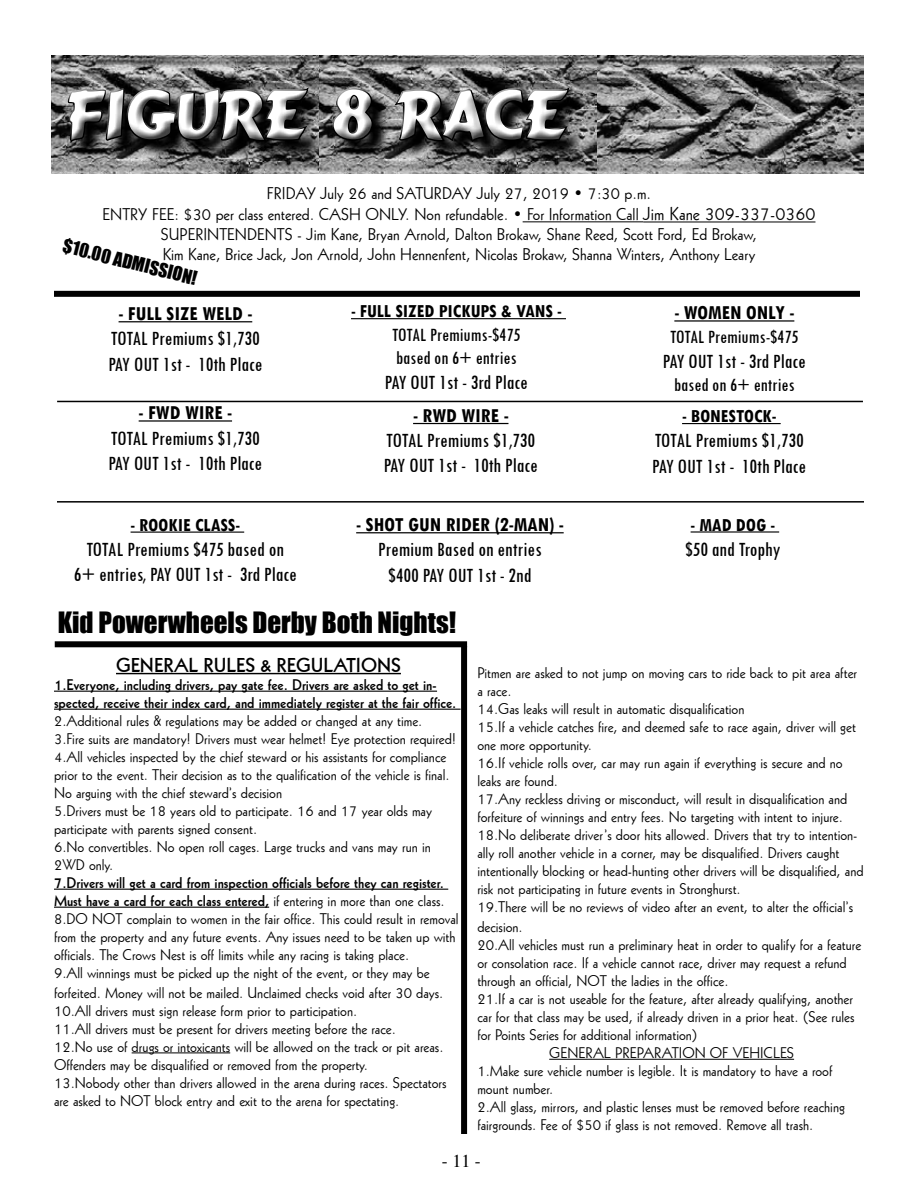
<style>
.page{position:relative;width:918px;height:1188px;background:#fff}
.page>*{position:absolute;margin:0;border:0;box-sizing:border-box;transform-origin:0 0}
.t1{font:67.5px "Signboard";color:#fff}
.t2{font:27px "Impact";color:#000}
.t3{font:500 condensed 21px/25.2px "Tw Cen";color:#000}
.t4{font:700 condensed 21px "Tw Cen";color:#000}
.t5{font:500 condensed 19.5px/23.4px "Tw Cen";color:#000}
.t6{font:700 condensed 19.5px "Tw Cen";color:#000}
.t7{font:19.5px "Geometric 231 BT Bold C";color:#000}
.t8{font:18px "Impact";color:#000}
.t9{font:18px "Times";color:#000}
.t10{font:16.5px/21.6px "Geometric 231 BT Roman C";color:#000;text-align:center}
.t11{font:15px/18px "Geometric 231 BT Roman C";color:#000}
.t12{font:15px/18px "Geometric 231 BT Bold C";color:#000}
.s1{font-size:18px}
.s2{font-family:"Geometric 231 BT Roman C"}
</style>
<div class="page">
<hr style="left:523px;top:221px;width:120px;height:1px;background:#000">
<hr style="left:643px;top:222px;width:172px;height:1px;background:#000">
<hr style="left:116px;top:673px;width:285px;height:1px;background:#000">
<hr style="left:54px;top:691px;width:383px;height:1px;background:#000">
<hr style="left:54px;top:709px;width:407px;height:1px;background:#000">
<hr style="left:54px;top:889px;width:394px;height:1px;background:#000">
<hr style="left:54px;top:907px;width:215px;height:1px;background:#000">
<hr style="left:132px;top:1053px;width:98px;height:1px;background:#000">
<hr style="left:549px;top:1059px;width:245px;height:1px;background:#000">
<hr style="left:119px;top:321px;width:133px;height:1px;background:#000">
<hr style="left:674px;top:320px;width:120px;height:2px;background:#000">
<hr style="left:351px;top:318px;width:215px;height:1px;background:#000">
<img style="left:52px;top:55px;width:267px;height:118px">
<img style="left:319px;top:55px;width:544px;height:118px">
<svg style="left:70px;top:88px;width:517px;height:70px"></svg>
<div style="left:60px;top:75px;width:519px;height:74px;background:#fff;opacity:.75"></div>
<div style="left:62px;top:79px;width:519px;height:74px;background:#000;opacity:.75"></div>
<div style="left:461px;top:646px;width:6px;height:488px;background:#000"></div>
<div style="left:54px;top:291px;width:806px;height:6px;background:#000"></div>
<div style="left:55px;top:641px;width:412px;height:6px;background:#000"></div>
<hr style="left:139px;top:420px;width:93px;height:2px;background:#000">
<hr style="left:413px;top:423px;width:95px;height:1px;background:#000">
<hr style="left:57px;top:401px;width:806px;height:1px;background:#000">
<hr style="left:691px;top:531px;width:88px;height:2px;background:#000">
<hr style="left:57px;top:501px;width:807px;height:2px;background:#000">
<hr style="left:682px;top:423px;width:99px;height:1px;background:#000">
<hr style="left:131px;top:532px;width:113px;height:1px;background:#000">
<hr style="left:356px;top:532px;width:208px;height:1px;background:#000">
<h1 class="t1" style="left:68px;top:73px;width:502px">FIGURE 8 RACE</h1>
<p class="t10" style="left:103px;top:182px;width:714px">FRIDAY July 26 and SATURDAY July 27, 2019 • 7:30 p.m.<br>ENTRY FEE: $30 per class entered. CASH ONLY. Non refundable. • For Information Call <span class="s1">Jim Kane 309-337-0360</span></p>
<p class="t10" style="left:161px;top:224px;width:598px;line-height:19.8px;text-align:left">SUPERINTENDENTS - Jim Kane, Bryan Arnold, Dalton Brokaw, Shane Reed, Scott Ford, Ed Brokaw,<br>Kim Kane, Brice Jack, Jon Arnold, John Hennenfent, Nicolas Brokaw, Shanna Winters, Anthony Leary</p>
<p class="t8" style="left:67px;top:232px;width:139px;rotate:14deg">$10.00 ADMISSION!</p>
<h3 class="t4" style="left:119px;top:301px;width:135px">- FULL SIZE WELD -</h3>
<h3 class="t3" style="left:108px;top:326px;width:155px">TOTAL Premiums $1,730<br>PAY OUT 1st - 10th Place</h3>
<h3 class="t4" style="left:139px;top:400px;width:95px">- FWD WIRE -</h3>
<h3 class="t3" style="left:108px;top:425px;width:155px">TOTAL Premiums $1,730<br>PAY OUT 1st - 10th Place</h3>
<h3 class="t6" style="left:131px;top:513px;width:111px">- ROOKIE CLASS-</h3>
<h3 class="t3" style="left:74px;top:536px;width:224px;text-align:center">TOTAL Premiums $475 based on<br>6+ entries, PAY OUT 1st - 3rd Place</h3>
<h3 class="t6" style="left:351px;top:299px;width:212px">- FULL SIZED PICKUPS &amp; VANS -</h3>
<h3 class="t5" style="left:392px;top:322px;width:130px">TOTAL Premiums-$475 based on 6+ entries</h3>
<h3 class="t3" style="left:385px;top:370px;width:144px">PAY OUT 1st - 3rd Place</h3>
<h3 class="t4" style="left:413px;top:403px;width:97px">- RWD WIRE -</h3>
<h3 class="t3" style="left:384px;top:427px;width:155px">TOTAL Premiums $1,730<br>PAY OUT 1st - 10th Place</h3>
<h3 class="t4" style="left:356px;top:512px;width:209px">- SHOT GUN RIDER (2-MAN) -</h3>
<h3 class="t3" style="left:378px;top:537px;width:165px;text-align:center">Premium Based on entries $400 PAY OUT 1st - 2nd</h3>
<h2 class="t2" style="left:58px;top:601px;width:400px">Kid Powerwheels Derby Both Nights!</h2>
<h3 class="t4" style="left:674px;top:300px;width:121px">- WOMEN ONLY -</h3>
<h3 class="t5" style="left:670px;top:324px;width:130px">TOTAL Premiums-$475</h3>
<h3 class="t3" style="left:663px;top:348px;width:144px">PAY OUT 1st - 3rd Place</h3>
<h3 class="t5" style="left:674px;top:373px;width:122px">based on 6+ entries</h3>
<h3 class="t6" style="left:682px;top:404px;width:96px">- BONESTOCK-</h3>
<h3 class="t3" style="left:652px;top:428px;width:155px">TOTAL Premiums $1,730<br>PAY OUT 1st - 10th Place</h3>
<h3 class="t6" style="left:691px;top:513px;width:86px">- MAD DOG -</h3>
<h3 class="t3" style="left:685px;top:536px;width:97px">$50 and Trophy</h3>
<h3 class="t7" style="left:116px;top:652px;width:286px">GENERAL RULES &amp; REGULATIONS</h3>
<p class="t12" style="left:54px;top:675px;width:404px">1.Everyone, including drivers, pay gate fee. Drivers are asked to get in&shy;spected, receive their index card, and immediately register at the fair office.</p>
<p class="t11" style="left:54px;top:711px;width:404px">2.Additional rules &amp; regulations may be added or changed at any time.<br>3.Fire suits are mandatory! Drivers must wear helmet! Eye protection required!<br>4.All vehicles inspected by the chief steward or his assistants for compliance prior to the event. Their decision as to the qualification of the vehicle is final.<br>No arguing with the chief steward’s decision<br>5.Drivers must be 18 years old to participate. 16 and 17 year olds may participate with parents signed consent.<br>6.No convertibles. No open roll cages. Large trucks and vans may run in 2WD only.</p>
<p class="t12" style="left:54px;top:873px;width:392px">7.Drivers will get a card from inspection officials before they can register.<br>Must have a card for each class entered, <span class="s2">if entering in more than one class.</span></p>
<p class="t11" style="left:54px;top:909px;width:406px">8.DO NOT complain to women in the fair office. This could result in removal from the property and any future events. Any issues need to be taken up with officials. The Crows Nest is off limits while any racing is taking place.<br>9.All winnings must be picked up the night of the event, or they may be</p>
<p class="t11" style="left:54px;top:983px;width:394px">forfeited. Money will not be mailed. Unclaimed checks void after 30 days.<br>10.All drivers must sign release form prior to participation.<br>11.All drivers must be present for drivers meeting before the race.<br>12.No use of drugs or intoxicants will be allowed on the track or pit areas.<br>Offenders may be disqualified or removed from the property.<br>13.Nobody other than drivers allowed in the arena during races. Spectators are asked to NOT block entry and exit to the arena for spectating.</p>
<p class="t11" style="left:477px;top:663px;width:388px">Pitmen are asked to not jump on moving cars to ride back to pit area after a race.<br>14.Gas leaks will result in automatic disqualification<br>15.If a vehicle catches fire, and deemed safe to race again, driver will get one more opportunity.<br>16.If vehicle rolls over, car may run again if everything is secure and no leaks are found.<br>17.Any reckless driving or misconduct, will result in disqualification and forfeiture of winnings and entry fees. No targeting with intent to injure.<br>18.No deliberate driver’s door hits allowed. Drivers that try to intention&shy;ally roll another vehicle in a corner, may be disqualified. Drivers caught intentionally blocking or head-hunting other drivers will be disqualified, and risk not participating in future events in Stronghurst.<br>19.There will be no reviews of video after an event, to alter the official’s</p>
<p class="t11" style="left:477px;top:917px;width:47px">decision.</p>
<p class="t11" style="left:477px;top:935px;width:385px">20.All vehicles must run a preliminary heat in order to qualify for a feature</p>
<p class="t11" style="left:477px;top:953px;width:371px">or consolation race. If a vehicle cannot race, driver may request a refund</p>
<p class="t11" style="left:477px;top:971px;width:253px">through an official, NOT the ladies in the office.</p>
<p class="t11" style="left:477px;top:989px;width:377px">21.If a car is not useable for the feature, after already qualifying, another</p>
<p class="t11" style="left:477px;top:1007px;width:379px">car for that class may be used, if already driven in a prior heat. (See rules</p>
<p class="t11" style="left:477px;top:1025px;width:222px">for Points Series for additional information)</p>
<p class="t11" style="left:549px;top:1043px;width:246px">GENERAL PREPARATION OF VEHICLES</p>
<p class="t11" style="left:477px;top:1061px;width:357px">1.Make sure vehicle number is legible. It is mandatory to have a roof</p>
<p class="t11" style="left:477px;top:1079px;width:78px">mount number.</p>
<p class="t11" style="left:477px;top:1097px;width:369px">2.All glass, mirrors, and plastic lenses must be removed before reaching</p>
<p class="t11" style="left:477px;top:1115px;width:338px">fairgrounds. Fee of $50 if glass is not removed. Remove all trash.</p>
<p class="t9" style="left:442px;top:1151px;width:40px">- 11 -</p>
</div>
